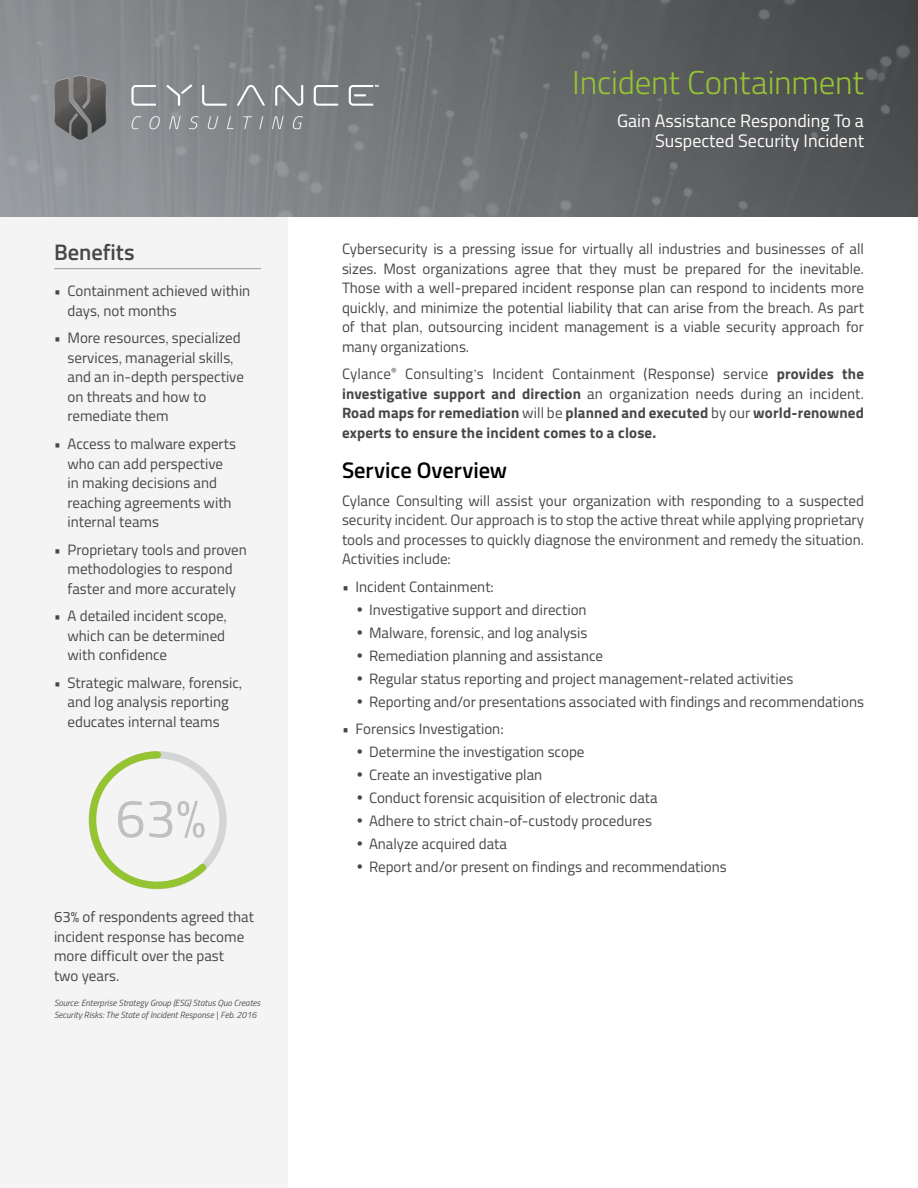
<style>
.page{position:relative;width:918px;height:1188px;background:#fff}
.page>*{position:absolute;margin:0;border:0;box-sizing:border-box;transform-origin:0 0}
.MH_Headline_GRN{font:300 33px "Titillium";letter-spacing:-.01em;color:#95c432}
.B_Headline_BLK{font:600 22.5px "Titillium";letter-spacing:-.005em;color:#000}
.SB_Headline_MAIN__Gr{font:600 22.5px "Titillium";color:#474747}
.MH_Body_Copy_WHT{font:18px/19.5px "Titillium";color:#fff;text-align:right}
.B_Copy{font:15px/19.5px "Titillium";color:#474747}
.B_Copy-2{font:700 15px/19.5px "Titillium";letter-spacing:.01em;color:#474747;text-align:justify}
.SB_Body_Copy{font:15px/19.5px "Titillium";color:#474747}
.SB_Caption_Source{font:italic 9px/12px "Titillium";letter-spacing:-.005em;color:#535454}
.s1{font-weight:700}
.s2{font-family:"Apple Garamond"}
.s3{font-weight:400}
.s4{font-family:"Apple Garamond";font-weight:400}
</style>
<div class="page">
<div style="left:0;top:0;width:288px;height:1188px;background:#f4f4f4"></div>
<img style="left:0;top:0;width:918px;height:216px">
<svg style="left:132px;top:116px;width:9px;height:13px"></svg>
<svg style="left:149px;top:116px;width:11px;height:13px"></svg>
<svg style="left:169px;top:116px;width:12px;height:13px"></svg>
<svg style="left:189px;top:116px;width:10px;height:13px"></svg>
<svg style="left:208px;top:116px;width:10px;height:13px"></svg>
<svg style="left:227px;top:116px;width:7px;height:13px"></svg>
<svg style="left:243px;top:116px;width:9px;height:13px"></svg>
<svg style="left:259px;top:116px;width:4px;height:13px"></svg>
<svg style="left:272px;top:116px;width:12px;height:13px"></svg>
<svg style="left:293px;top:116px;width:10px;height:13px"></svg>
<svg style="left:55px;top:75px;width:51px;height:65px;background:#676666"></svg>
<svg style="left:275px;top:85px;width:28px;height:21px"></svg>
<svg style="left:131px;top:85px;width:25px;height:21px"></svg>
<svg style="left:202px;top:85px;width:25px;height:21px"></svg>
<svg style="left:314px;top:85px;width:24px;height:21px"></svg>
<svg style="left:166px;top:84px;width:26px;height:22px"></svg>
<svg style="left:349px;top:85px;width:30px;height:21px"></svg>
<svg style="left:237px;top:85px;width:28px;height:21px"></svg>
<hr style="left:54px;top:268px;width:207px;height:1px;background:#969798">
<svg style="left:88px;top:751px;width:125px;height:139px"></svg>
<p class="SB_Headline_MAIN__Gr" style="left:54px;top:235px;width:82px">Benefits</p>
<p class="B_Copy" style="left:68px;top:281px;width:184px;text-indent:-14px"><span class="s1">•</span> Containment achieved within days<span class="s2">,</span> not months</p>
<p class="B_Copy" style="left:68px;top:328px;width:178px;text-indent:-14px"><span class="s1">•</span> More resources<span class="s2">,</span> specialized services<span class="s2">,</span> managerial skills<span class="s2">, </span>and an in-depth perspective on threats and how to remediate them</p>
<p class="B_Copy" style="left:68px;top:433px;width:170px;text-indent:-14px"><span class="s1">•</span> Access to malware experts who can add perspective in making decisions and reaching agreements with internal teams</p>
<p class="B_Copy" style="left:54px;top:539px;width:194px;text-align:center"><span class="s1">•</span> Proprietary tools and proven methodologies to respond faster and more accurately</p>
<p class="B_Copy" style="left:68px;top:606px;width:161px;text-align:justify;text-indent:-14px"><span class="s1">•</span> A detailed incident scope<span class="s2">, </span>which can be determined with confidence</p>
<p class="B_Copy" style="left:68px;top:672px;width:176px;text-indent:-14px"><span class="s1">•</span> Strategic malware<span class="s2">,</span> forensic<span class="s2">, </span>and log analysis reporting educates internal teams</p>
<p class="SB_Body_Copy" style="left:54px;top:907px;width:201px">63% of respondents agreed that incident response has become more difficult over the past<br>two years.</p>
<p class="SB_Caption_Source" style="left:54px;top:997px;width:208px">Source: Enterprise Strategy Group (ESG) Status Quo Creates<br>Security Risks: The State of Incident Response | Feb. 2016</p>
<p class="MH_Headline_GRN" style="left:572px;top:59px;width:293px">Incident Containment</p>
<p class="MH_Body_Copy_WHT" style="left:617px;top:110px;width:248px">Gain Assistance Responding To a<br>Suspected Security Incident</p>
<p class="B_Copy" style="left:342px;top:239px;width:524px;text-align:justify">Cybersecurity is a pressing issue for virtually all industries and businesses of all sizes. Most organizations agree that they must be prepared for the inevitable.<br>Those with a well-prepared incident response plan can respond to incidents more quickly<span class="s2">,</span> and minimize the potential liability that can arise from the breach. As part of that plan<span class="s2">,</span> outsourcing incident management is a viable security approach for many organizations.</p>
<p class="B_Copy-2" style="left:342px;top:364px;width:524px"><span class="s3">Cylance</span><sup>®</sup> <span class="s3">Consulting</span><span class="s4">’</span><span class="s3">s Incident Containment (Response) service</span> provides the investigative support and direction <span class="s3">an organization needs during an incident.<br></span>Road maps for remediation <span class="s3">will be</span> planned and executed <span class="s3">by our</span> world-renowned experts to ensure the incident comes to a close.</p>
<p class="B_Headline_BLK" style="left:342px;top:453px;width:167px">Service Overview</p>
<p class="B_Copy" style="left:342px;top:490px;width:524px;text-align:justify">Cylance Consulting will assist your organization with responding to a suspected security incident. Our approach is to stop the active threat while applying proprietary tools and processes to quickly diagnose the environment and remedy the situation.<br>Activities include:</p>
<p class="B_Copy" style="left:342px;top:576px;width:153px">• Incident Containment:</p>
<p class="B_Copy" style="left:356px;top:599px;width:233px"><span class="s2">•</span> Investigative support and direction</p>
<p class="B_Copy" style="left:356px;top:622px;width:234px"><span class="s2">•</span> Malware<span class="s2">,</span> forensic<span class="s2">,</span> and log analysis</p>
<p class="B_Copy" style="left:356px;top:645px;width:249px"><span class="s2">•</span> Remediation planning and assistance</p>
<p class="B_Copy" style="left:356px;top:668px;width:439px"><span class="s2">•</span> Regular status reporting and project management-related activities</p>
<p class="B_Copy" style="left:356px;top:691px;width:510px"><span class="s2">•</span> Reporting and/or presentations associated with findings and recommendations</p>
<p class="B_Copy" style="left:342px;top:719px;width:163px">• Forensics Investigation:</p>
<p class="B_Copy" style="left:356px;top:742px;width:231px"><span class="s2">•</span> Determine the investigation scope</p>
<p class="B_Copy" style="left:356px;top:765px;width:188px"><span class="s2">•</span> Create an investigative plan</p>
<p class="B_Copy" style="left:356px;top:788px;width:304px"><span class="s2">•</span> Conduct forensic acquisition of electronic data</p>
<p class="B_Copy" style="left:356px;top:811px;width:298px"><span class="s2">•</span> Adhere to strict chain-of-custody procedures</p>
<p class="B_Copy" style="left:356px;top:834px;width:153px"><span class="s2">•</span> Analyze acquired data</p>
<p class="B_Copy" style="left:356px;top:857px;width:373px"><span class="s2">•</span> Report and/or present on findings and recommendations</p>
</div>
